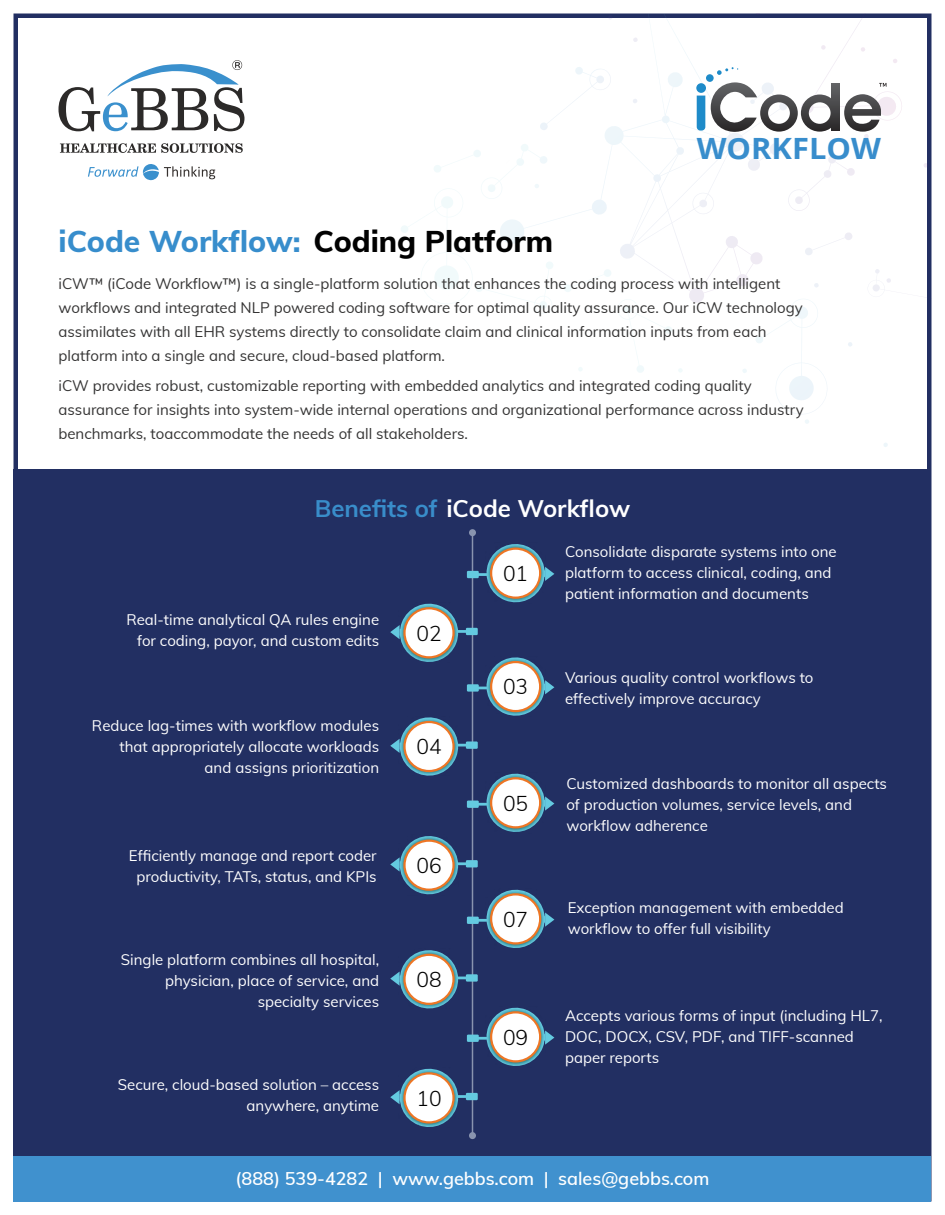
<style>
.page{position:relative;width:945px;height:1215px;background:#fff}
.page>*{position:absolute;margin:0;border:0;box-sizing:border-box;transform-origin:0 0}
.t1{font:800 30px "Muli";color:#378dcc}
.t2{font:700 29.25px "Open Sans";color:#388dcc;scale:1.05 1}
.t3{font:700 24px "Muli";color:#fff}
.t4{font:300 21px "Muli";color:#000}
.t5{font:600 18px "Muli";color:#fff}
.t6{font:15px/21px "Muli";color:#fff}
.t7{font:15px/24px "Muli";color:#343333}
.s1{color:#010101}
.s2{color:#398dca}
</style>
<div class="page">
<svg style="left:14px;top:14px;width:918px;height:456px"></svg>
<svg style="left:359px;top:14px;width:573px;height:450px"></svg>
<div style="left:14px;top:1156px;width:918px;height:46px;background:#4091ce"></div>
<div style="left:14px;top:470px;width:918px;height:686px;background:#222f62"></div>
<hr style="left:472px;top:533px;width:1px;height:603px;background:#f2fafe">
<div style="left:469px;top:529px;width:7px;height:7px;background:#8994af;border-radius:50%"></div>
<svg style="left:390px;top:542px;width:165px;height:597px"></svg>
<h1 class="t1" style="left:58px;top:219px;width:496px">iCode Workflow: <span class="s1">Coding Platform</span></h1>
<h2 class="t2" style="left:697px;top:128px;width:177px">WORKFLOW</h2>
<p class="t7" style="left:58px;top:271px;width:746px">iCW™ (iCode Workflow™) is a single-platform solution that enhances the coding process with intelligent workflows and integrated NLP powered coding software for optimal quality assurance. Our iCW technology assimilates with all EHR systems directly to consolidate claim and clinical information inputs from each platform into a single and secure, cloud-based platform.</p>
<p class="t7" style="left:58px;top:373px;width:747px">iCW provides robust, customizable reporting with embedded analytics and integrated coding quality assurance for insights into system-wide internal operations and organizational performance across industry benchmarks, toaccommodate the needs of all stakeholders.</p>
<h3 class="t3" style="left:315px;top:491px;width:317px"><span class="s2">Benefits of</span> iCode Workflow</h3>
<p class="t6" style="left:565px;top:540px;width:273px">Consolidate disparate systems into one platform to access clinical, coding, and patient information and documents</p>
<h3 class="t4" style="left:503px;top:558px;width:27px">01</h3>
<p class="t6" style="left:126px;top:608px;width:254px;text-align:right">Real-time analytical QA rules engine for coding, payor, and custom edits</p>
<p class="t6" style="left:92px;top:714px;width:289px;text-align:right">Reduce lag-times with workflow modules that appropriately allocate workloads and assigns prioritization</p>
<p class="t6" style="left:129px;top:845px;width:249px;text-align:center">Efficiently manage and report coder productivity, TATs, status, and KPIs</p>
<p class="t6" style="left:121px;top:948px;width:260px;text-align:right">Single platform combines all hospital, physician, place of service, and specialty services</p>
<p class="t6" style="left:118px;top:1073px;width:263px;text-align:right">Secure, cloud-based solution – access anywhere, anytime</p>
<h3 class="t4" style="left:416px;top:618px;width:27px">02</h3>
<h3 class="t4" style="left:416px;top:732px;width:27px">04</h3>
<h3 class="t4" style="left:416px;top:850px;width:27px">06</h3>
<h3 class="t4" style="left:416px;top:964px;width:27px">08</h3>
<h3 class="t4" style="left:416px;top:1083px;width:27px">10</h3>
<h3 class="t4" style="left:503px;top:672px;width:27px">03</h3>
<h3 class="t4" style="left:503px;top:788px;width:27px">05</h3>
<h3 class="t4" style="left:503px;top:904px;width:27px">07</h3>
<h3 class="t4" style="left:503px;top:1022px;width:27px">09</h3>
<p class="t6" style="left:565px;top:667px;width:250px">Various quality control workflows to effectively improve accuracy</p>
<p class="t6" style="left:566px;top:772px;width:322px">Customized dashboards to monitor all aspects of production volumes, service levels, and workflow adherence</p>
<p class="t6" style="left:568px;top:896px;width:278px">Exception management with embedded workflow to offer full visibility</p>
<p class="t6" style="left:565px;top:1005px;width:319px">Accepts various forms of input (including HL7,<br>DOC, DOCX, CSV, PDF, and TIFF-scanned paper reports</p>
<p class="t5" style="left:236px;top:1166px;width:475px">(888) 539-4282 | www.gebbs.com | sales@gebbs.com</p>
</div>
